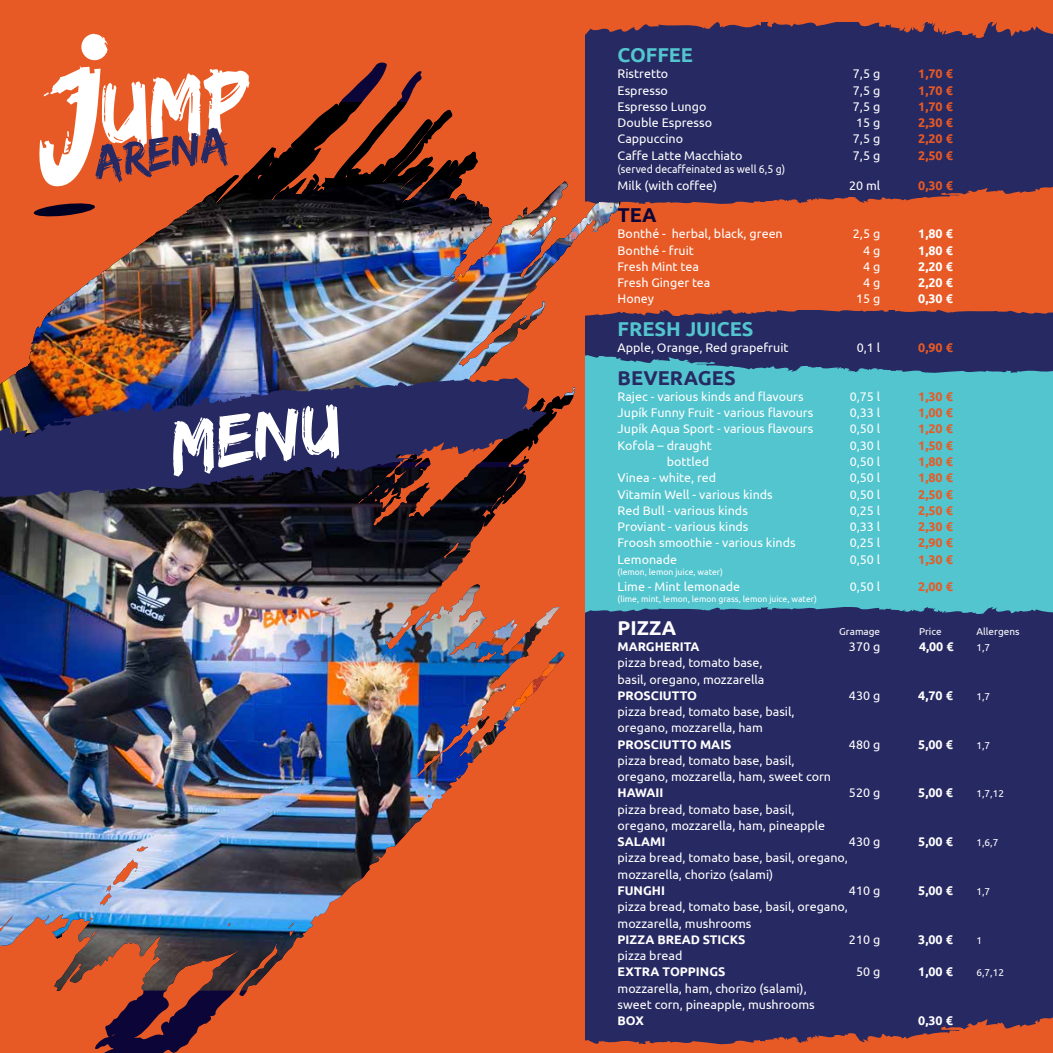
<style>
.page{position:relative;width:1053px;height:1053px;background:#fff}
.page>*{position:absolute;margin:0;border:0;box-sizing:border-box;transform-origin:0 0}
.t1{font:76.25px "Edo SK";color:#fff}
.t2{font:700 20px "Ubuntu";color:#52c5ce}
.t3{font:700 20px "Ubuntu";color:#272962}
.t4{font:700 20px "Ubuntu";color:#fff}
.t5{font:700 20px "Ubuntu";color:#0c0638}
.t6{font:12.5px/16.2px "Ubuntu";color:#fff}
.t7{font:700 12.5px "Ubuntu";color:#fff}
.t8{font:700 12.5px "Ubuntu";color:#e85a25}
.t9{font:11.25px "Ubuntu";color:#fff;scale:.93 1}
.t10{font:10px "Ubuntu";color:#fff}
.t11{font:8.75px "Ubuntu";color:#fff}
</style>
<div class="page">
<div style="left:0;top:0;width:1052px;height:1052px;background:#e85a25"></div>
<img style="left:0;top:62px;width:619px;height:990px">
<img style="left:373px;top:500px;width:137px;height:26px">
<svg style="left:0;top:102px;width:375px;height:78px"></svg>
<img style="left:0;top:180px;width:461px;height:196px">
<svg style="left:585px;top:23px;width:467px;height:67px;background:#342c5d"></svg>
<svg style="left:585px;top:180px;width:467px;height:26px"></svg>
<div style="left:585px;top:90px;width:467px;height:90px;background:#272962"></div>
<div style="left:585px;top:332px;width:467px;height:298px;background:#52c5ce"></div>
<svg style="left:585px;top:608px;width:467px;height:11px;background:#2e4374"></svg>
<svg style="left:585px;top:310px;width:467px;height:63px;background:#31396a"></svg>
<svg style="left:585px;top:979px;width:467px;height:68px"></svg>
<div style="left:585px;top:619px;width:467px;height:360px;background:#272962"></div>
<svg style="left:36px;top:34px;width:213px;height:155px"></svg>
<svg style="left:33px;top:202px;width:62px;height:15px"></svg>
<img style="left:0;top:376px;width:546px;height:124px">
<h1 class="t1" style="left:165px;top:403px;width:171px;rotate:-7deg">MENU</h1>
<h2 class="t2" style="left:617px;top:43px;width:77px">COFFEE</h2>
<p class="t6" style="left:617px;top:65px;width:52px">Ristretto</p>
<p class="t6" style="left:852px;top:65px;width:29px">7,5 g</p>
<p class="t8" style="left:918px;top:66px;width:36px">1,70 €</p>
<p class="t6" style="left:617px;top:82px;width:52px">Espresso</p>
<p class="t6" style="left:852px;top:82px;width:29px">7,5 g</p>
<p class="t8" style="left:918px;top:82px;width:36px">1,70 €</p>
<p class="t6" style="left:617px;top:98px;width:90px">Espresso Lungo</p>
<p class="t6" style="left:852px;top:98px;width:29px">7,5 g</p>
<p class="t8" style="left:918px;top:99px;width:36px">1,70 €</p>
<p class="t6" style="left:617px;top:114px;width:96px">Double Espresso</p>
<p class="t6" style="left:856px;top:114px;width:26px">15 g</p>
<p class="t8" style="left:918px;top:115px;width:36px">2,30 €</p>
<p class="t6" style="left:617px;top:130px;width:67px">Cappuccino</p>
<p class="t6" style="left:852px;top:130px;width:29px">7,5 g</p>
<p class="t8" style="left:918px;top:131px;width:36px">2,20 €</p>
<p class="t6" style="left:617px;top:147px;width:126px">Caffe Latte Macchiato</p>
<p class="t6" style="left:852px;top:147px;width:29px">7,5 g</p>
<p class="t8" style="left:918px;top:147px;width:36px">2,50 €</p>
<p class="t9" style="left:617px;top:162px;width:182px">(served decaffeinated as well 6,5 g)</p>
<p class="t6" style="left:617px;top:177px;width:101px">Milk (with coffee)</p>
<p class="t6" style="left:849px;top:177px;width:33px">20 ml</p>
<p class="t8" style="left:918px;top:177px;width:36px">0,30 €</p>
<h2 class="t5" style="left:617px;top:203px;width:40px">TEA</h2>
<p class="t6" style="left:617px;top:225px;width:167px">Bonthé - herbal, black, green</p>
<p class="t6" style="left:852px;top:225px;width:29px">2,5 g</p>
<p class="t7" style="left:918px;top:226px;width:36px">1,80 €</p>
<p class="t6" style="left:617px;top:242px;width:78px">Bonthé - fruit</p>
<p class="t6" style="left:863px;top:242px;width:19px">4 g</p>
<p class="t7" style="left:918px;top:242px;width:36px">1,80 €</p>
<p class="t6" style="left:617px;top:258px;width:83px">Fresh Mint tea</p>
<p class="t6" style="left:863px;top:258px;width:19px">4 g</p>
<p class="t7" style="left:918px;top:259px;width:36px">2,20 €</p>
<p class="t6" style="left:617px;top:274px;width:94px">Fresh Ginger tea</p>
<p class="t6" style="left:863px;top:274px;width:19px">4 g</p>
<p class="t7" style="left:918px;top:275px;width:36px">2,20 €</p>
<p class="t6" style="left:617px;top:290px;width:38px">Honey</p>
<p class="t6" style="left:856px;top:290px;width:26px">15 g</p>
<p class="t7" style="left:918px;top:291px;width:36px">0,30 €</p>
<h2 class="t2" style="left:617px;top:316px;width:137px">FRESH JUICES</h2>
<p class="t6" style="left:617px;top:339px;width:172px">Apple, Orange, Red grapefruit</p>
<p class="t6" style="left:856px;top:339px;width:25px">0,1 l</p>
<p class="t8" style="left:918px;top:340px;width:36px">0,90 €</p>
<h2 class="t3" style="left:617px;top:365px;width:120px">BEVERAGES</h2>
<p class="t6" style="left:617px;top:388px;width:187px">Rajec - various kinds and flavours</p>
<p class="t6" style="left:849px;top:388px;width:32px">0,75 l</p>
<p class="t8" style="left:918px;top:389px;width:36px">1,30 €</p>
<p class="t6" style="left:617px;top:404px;width:197px">Jupík Funny Fruit - various flavours</p>
<p class="t6" style="left:849px;top:404px;width:32px">0,33 l</p>
<p class="t8" style="left:918px;top:405px;width:36px">1,00 €</p>
<p class="t6" style="left:617px;top:420px;width:197px">Jupík Aqua Sport - various flavours</p>
<p class="t6" style="left:849px;top:420px;width:32px">0,50 l</p>
<p class="t8" style="left:918px;top:421px;width:36px">1,20 €</p>
<p class="t6" style="left:617px;top:437px;width:96px">Kofola – draught</p>
<p class="t6" style="left:849px;top:437px;width:32px">0,30 l</p>
<p class="t8" style="left:918px;top:437px;width:36px">1,50 €</p>
<p class="t6" style="left:666px;top:453px;width:44px">bottled</p>
<p class="t6" style="left:849px;top:453px;width:32px">0,50 l</p>
<p class="t8" style="left:918px;top:454px;width:36px">1,80 €</p>
<p class="t6" style="left:617px;top:469px;width:100px">Vinea - white, red</p>
<p class="t6" style="left:849px;top:469px;width:32px">0,50 l</p>
<p class="t8" style="left:918px;top:470px;width:36px">1,80 €</p>
<p class="t6" style="left:617px;top:485px;width:157px">Vitamín Well - various kinds</p>
<p class="t6" style="left:849px;top:485px;width:32px">0,50 l</p>
<p class="t8" style="left:918px;top:486px;width:36px">2,50 €</p>
<p class="t6" style="left:617px;top:502px;width:132px">Red Bull - various kinds</p>
<p class="t6" style="left:849px;top:502px;width:32px">0,25 l</p>
<p class="t8" style="left:918px;top:502px;width:36px">2,50 €</p>
<p class="t6" style="left:617px;top:518px;width:132px">Proviant - various kinds</p>
<p class="t6" style="left:849px;top:518px;width:32px">0,33 l</p>
<p class="t8" style="left:918px;top:519px;width:36px">2,30 €</p>
<p class="t6" style="left:617px;top:534px;width:180px">Froosh smoothie - various kinds</p>
<p class="t6" style="left:849px;top:534px;width:32px">0,25 l</p>
<p class="t8" style="left:918px;top:535px;width:36px">2,90 €</p>
<p class="t6" style="left:617px;top:550px;width:61px">Lemonade</p>
<p class="t6" style="left:849px;top:550px;width:32px">0,50 l</p>
<p class="t8" style="left:918px;top:551px;width:36px">1,30 €</p>
<p class="t11" style="left:617px;top:566px;width:107px">(lemon, lemon juice, water)</p>
<p class="t6" style="left:617px;top:578px;width:124px">Lime - Mint lemonade</p>
<p class="t6" style="left:849px;top:578px;width:32px">0,50 l</p>
<p class="t8" style="left:918px;top:579px;width:36px">2,00 €</p>
<p class="t11" style="left:617px;top:594px;width:201px">(lime, mint, lemon, lemon grass, lemon juice, water)</p>
<h2 class="t4" style="left:617px;top:615px;width:60px">PIZZA</h2>
<p class="t10" style="left:839px;top:625px;width:42px">Gramage</p>
<p class="t10" style="left:918px;top:625px;width:24px">Price</p>
<p class="t10" style="left:976px;top:625px;width:45px">Allergens</p>
<p class="t7" style="left:617px;top:639px;width:20px">MARGHERI</p>
<p class="t7" style="left:683px;top:639px;width:17px">TA</p>
<p class="t6" style="left:848px;top:638px;width:33px">370 g</p>
<p class="t7" style="left:918px;top:639px;width:36px">4,00 €</p>
<p class="t10" style="left:976px;top:641px;width:15px">1,7</p>
<p class="t6" style="left:617px;top:654px;width:148px">pizza bread, tomato base, basil, oregano, mozzarella</p>
<p class="t7" style="left:617px;top:687px;width:17px">PROS</p>
<p class="t7" style="left:651px;top:687px;width:46px">CIUTTO</p>
<p class="t6" style="left:848px;top:687px;width:33px">430 g</p>
<p class="t7" style="left:918px;top:687px;width:36px">4,70 €</p>
<p class="t10" style="left:976px;top:690px;width:15px">1,7</p>
<p class="t6" style="left:617px;top:703px;width:178px">pizza bread, tomato base, basil, oregano, mozzarella, ham</p>
<p class="t7" style="left:617px;top:736px;width:17px">PROS</p>
<p class="t7" style="left:651px;top:736px;width:68px">CIUTTO MAIS</p>
<p class="t6" style="left:848px;top:735px;width:33px">480 g</p>
<p class="t7" style="left:918px;top:736px;width:36px">5,00 €</p>
<p class="t10" style="left:976px;top:739px;width:15px">1,7</p>
<p class="t6" style="left:617px;top:752px;width:215px">pizza bread, tomato base, basil, oregano, mozzarella, ham, sweet corn</p>
<p class="t7" style="left:617px;top:785px;width:36px">HAWAII</p>
<p class="t6" style="left:848px;top:784px;width:33px">520 g</p>
<p class="t7" style="left:918px;top:785px;width:36px">5,00 €</p>
<p class="t10" style="left:976px;top:787px;width:29px">1,7,12</p>
<p class="t6" style="left:617px;top:800px;width:209px">pizza bread, tomato base, basil, oregano, mozzarella, ham, pineapple</p>
<p class="t7" style="left:617px;top:834px;width:47px">SALAMI</p>
<p class="t6" style="left:848px;top:833px;width:33px">430 g</p>
<p class="t7" style="left:918px;top:834px;width:36px">5,00 €</p>
<p class="t10" style="left:976px;top:836px;width:23px">1,6,7</p>
<p class="t6" style="left:617px;top:849px;width:232px">pizza bread, tomato base, basil, oregano, mozzarella, chorizo (salami)</p>
<p class="t7" style="left:617px;top:882px;width:34px">FUNGHI</p>
<p class="t6" style="left:848px;top:882px;width:33px">410 g</p>
<p class="t7" style="left:918px;top:882px;width:36px">5,00 €</p>
<p class="t10" style="left:976px;top:885px;width:15px">1,7</p>
<p class="t6" style="left:617px;top:898px;width:232px">pizza bread, tomato base, basil, oregano, mozzarella, mushrooms</p>
<p class="t7" style="left:617px;top:931px;width:58px">PIZZA BREA</p>
<p class="t7" style="left:690px;top:931px;width:56px">D STICKS</p>
<p class="t6" style="left:848px;top:930px;width:33px">210 g</p>
<p class="t7" style="left:918px;top:931px;width:36px">3,00 €</p>
<p class="t10" style="left:976px;top:934px;width:7px">1</p>
<p class="t6" style="left:617px;top:947px;width:66px">pizza bread</p>
<p class="t7" style="left:617px;top:964px;width:101px">EXTRA TOPPI NGS</p>
<p class="t6" style="left:856px;top:963px;width:26px">50 g</p>
<p class="t7" style="left:918px;top:964px;width:36px">1,00 €</p>
<p class="t10" style="left:976px;top:966px;width:29px">6,7,12</p>
<p class="t6" style="left:617px;top:979px;width:199px">mozzarella, ham, chorizo (salami), sweet corn, pineapple, mushrooms</p>
<p class="t7" style="left:617px;top:1012px;width:28px">BOX</p>
<p class="t7" style="left:918px;top:1012px;width:36px">0,30 €</p>
</div>
